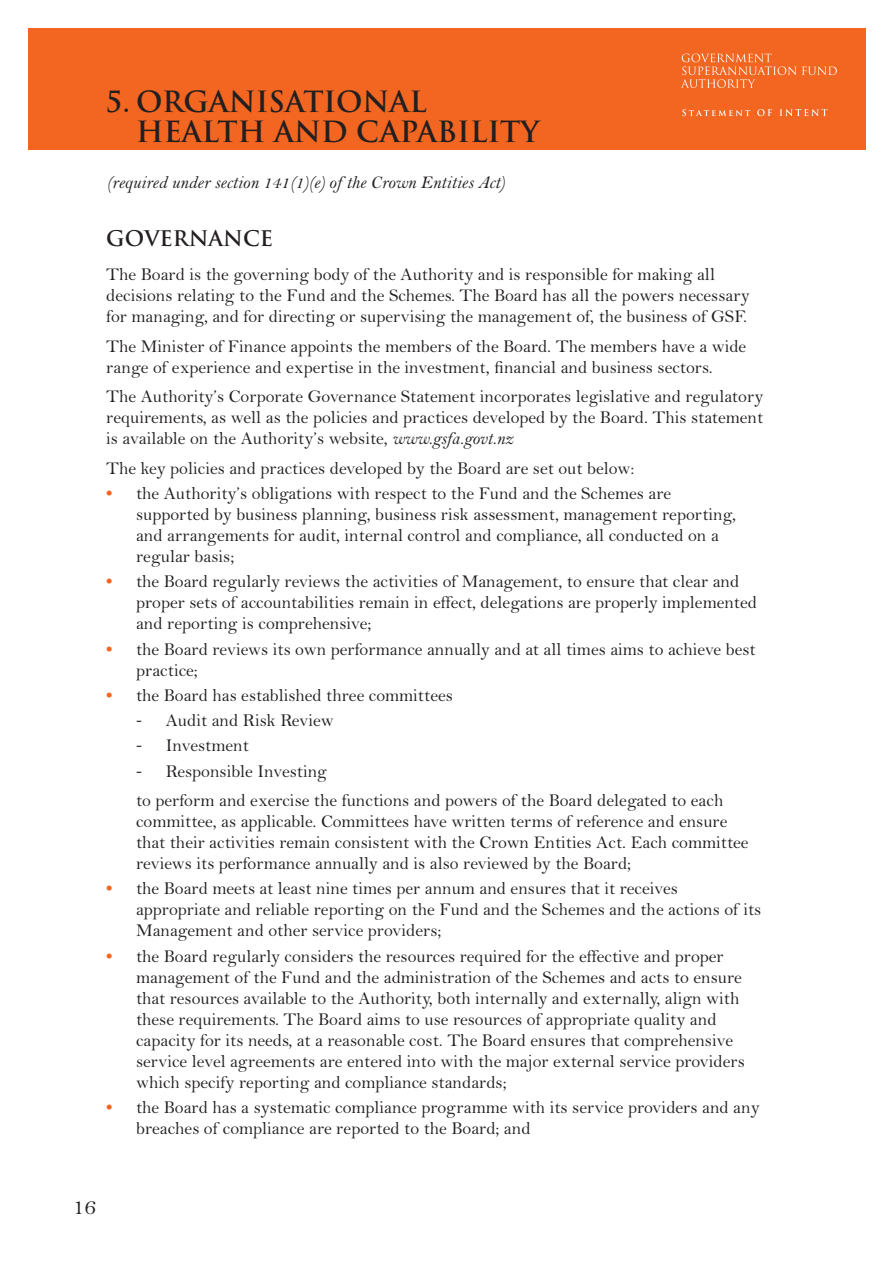
<style>
.page{position:relative;width:893px;height:1263px;background:#fff}
.page>*{position:absolute;margin:0;border:0;box-sizing:border-box;transform-origin:0 0}
.t1{font:700 28.5px/30px "Trajan";color:#231f20}
.t2{font:24px "Bell";color:#231f20}
.t3{font:700 21px "Trajan";color:#231f20}
.t4{font:18px/21px "Bell";color:#231f20}
.t5{font:italic 18px "Bell";color:#231f20}
.s1{font-style:italic}
.s2{font-weight:700;color:#f36621}
.s3{font-family:"Helvetica";font-weight:300}
</style>
<div class="page">
<div style="left:28px;top:28px;width:838px;height:122px;background:#f36621"></div>
<svg style="left:682px;top:109px;width:68px;height:7px"></svg>
<svg style="left:757px;top:109px;width:15px;height:7px"></svg>
<svg style="left:780px;top:109px;width:47px;height:7px"></svg>
<svg style="left:681px;top:54px;width:156px;height:34px"></svg>
<h1 class="t1" style="left:136px;top:87px;width:405px;text-indent:-30px">5. ORGANISATIONAL<br>HEALTH AND CAPABILITY</h1>
<p class="t5" style="left:106px;top:172px;width:400px">(required under section 141(1)(e) of the Crown Entities Act)</p>
<p class="t3" style="left:106px;top:226px;width:168px">GOVERNANCE</p>
<p class="t4" style="left:106px;top:264px;width:645px">The Board is the governing body of the Authority and is responsible for making all decisions relating to the Fund and the Schemes. The Board has all the powers necessary for managing, and for directing or supervising the management of, the business of GSF.</p>
<p class="t4" style="left:106px;top:336px;width:641px">The Minister of Finance appoints the members of the Board. The members have a wide range of experience and expertise in the investment, financial and business sectors.</p>
<p class="t4" style="left:106px;top:386px;width:659px;text-align:justify">The Authority’s Corporate Governance Statement incorporates legislative and regulatory requirements, as well as the policies and practices developed by the Board. This statement is available on the Authority’s website, <span class="s1">www.gsfa.govt.nz</span></p>
<p class="t4" style="left:106px;top:458px;width:530px">The key policies and practices developed by the Board are set out below:</p>
<p class="t4" style="left:136px;top:483px;width:601px;text-indent:-30px"><span class="s2">•</span> the Authority’s obligations with respect to the Fund and the Schemes are supported by business planning, business risk assessment, management reporting, and arrangements for audit, internal control and compliance, all conducted on a regular basis;</p>
<p class="t4" style="left:136px;top:571px;width:622px;text-indent:-30px"><span class="s2">•</span> the Board regularly reviews the activities of Management, to ensure that clear and proper sets of accountabilities remain in effect, delegations are properly implemented and reporting is comprehensive;</p>
<p class="t4" style="left:136px;top:638px;width:621px;text-indent:-30px"><span class="s2">•</span> the Board reviews its own performance annually and at all times aims to achieve best practice;</p>
<p class="t4" style="left:106px;top:685px;width:348px"><span class="s2">•</span> the Board has established three committees</p>
<p class="t4" style="left:136px;top:710px;width:199px"><span class="s3">-</span> Audit and Risk Review</p>
<p class="t4" style="left:136px;top:735px;width:114px"><span class="s3">-</span> Investment</p>
<p class="t4" style="left:136px;top:756px;width:589px;line-height:29.5px"><span class="s3">-</span> Responsible Investing<br>to perform and exercise the functions and powers of the Board delegated to each</p>
<p class="t4" style="left:136px;top:811px;width:614px">committee, as applicable. Committees have written terms of reference and ensure that their activities remain consistent with the Crown Entities Act. Each committee reviews its performance annually and is also reviewed by the Board;</p>
<p class="t4" style="left:136px;top:878px;width:627px;text-indent:-30px"><span class="s2">•</span> the Board meets at least nine times per annum and ensures that it receives appropriate and reliable reporting on the Fund and the Schemes and the actions of its<br>Management and other service providers;</p>
<p class="t4" style="left:136px;top:945px;width:610px;text-indent:-30px"><span class="s2">•</span> the Board regularly considers the resources required for the effective and proper management of the Fund and the administration of the Schemes and acts to ensure that resources available to the Authority, both internally and externally, align with these requirements. The Board aims to use resources of appropriate quality and capacity for its needs, at a reasonable cost. The Board ensures that comprehensive service level agreements are entered into with the major external service providers which specify reporting and compliance standards;</p>
<p class="t4" style="left:136px;top:1097px;width:625px;text-indent:-30px"><span class="s2">•</span> the Board has a systematic compliance programme with its service providers and any breaches of compliance are reported to the Board; and</p>
<h2 class="t2" style="left:72px;top:1193px;width:25px">16</h2>
</div>
